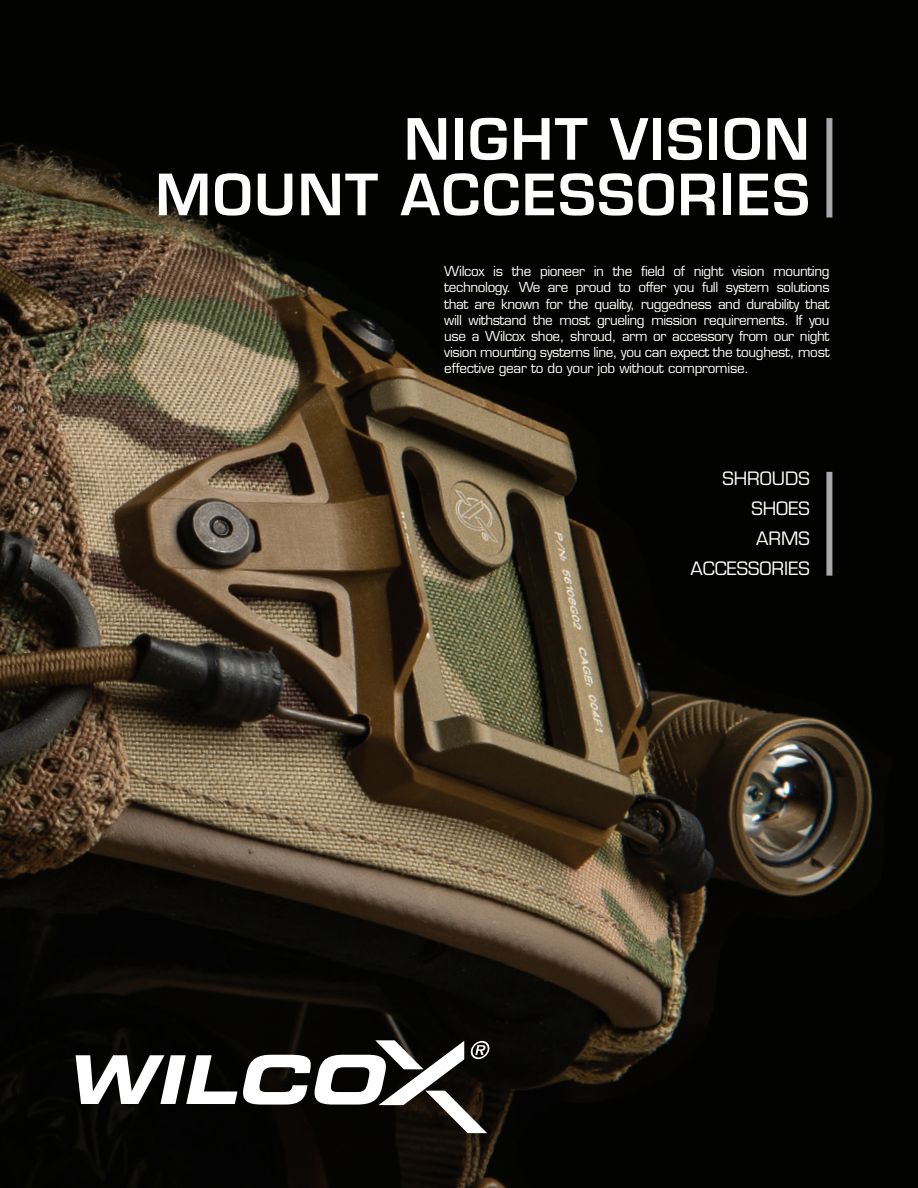
<style>
.page{position:relative;width:918px;height:1188px;background:#fff}
.page>*{position:absolute;margin:0;border:0;box-sizing:border-box;transform-origin:0 0}
.t1{font:600 55.5px/55.5px "Eurostile LT Std";letter-spacing:.03em;color:#fff;text-align:right}
.t2{font:italic 18px/30px "Eurostile LT Std";color:#fff;text-align:right}
.t3{font:13.5px/16.2px "Eurostile LT Std";letter-spacing:-.02em;color:#fff;text-align:justify}
</style>
<div class="page">
<img style="left:0;top:0;width:918px;height:1188px">
<div style="left:826px;top:118px;width:6px;height:99px;background:#a8a9ad"></div>
<div style="left:826px;top:472px;width:6px;height:104px;background:#a8a9ad"></div>
<svg style="left:76px;top:1040px;width:414px;height:93px"></svg>
<h1 class="t1" style="left:155px;top:111px;width:656px">NIGHT VISION<br>MOUNT ACCESSORIES</h1>
<p class="t3" style="left:444px;top:263px;width:387px">Wilcox is the pioneer in the field of night vision mounting technology. We are proud to offer you full system solutions that are known for the quality, ruggedness and durability that will withstand the most grueling mission requirements. If you use a Wilcox shoe, shroud, arm or accessory from our night vision mounting systems line, you can expect the toughest, most effective gear to do your job without compromise.</p>
<h2 class="t2" style="left:691px;top:464px;width:121px">SHROUDS<br>SHOES<br>ARMS<br>ACCESSORIES</h2>
</div>
